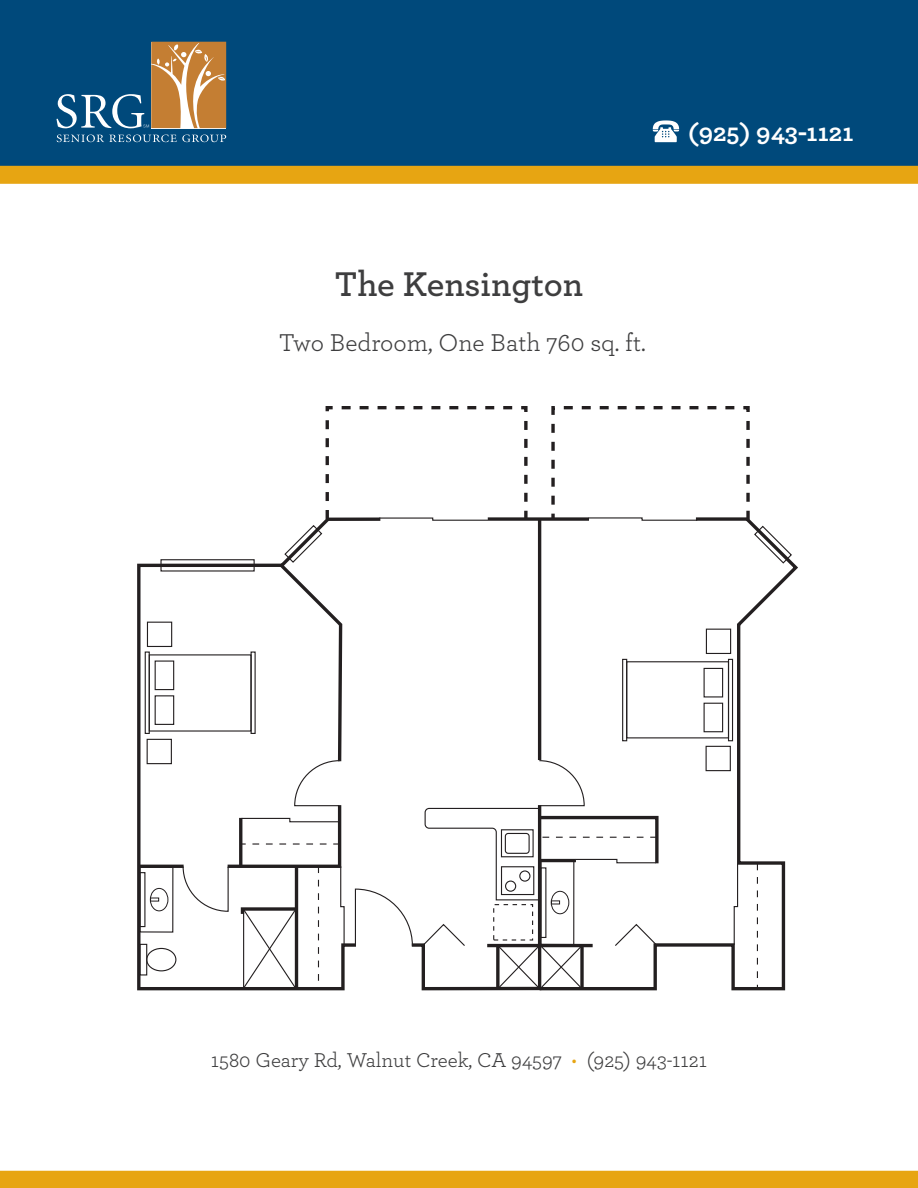
<style>
.page{position:relative;width:918px;height:1188px;background:#fff}
.page>*{position:absolute;margin:0;border:0;box-sizing:border-box;transform-origin:0 0}
.t1{font:600 36px "Archer";color:#3e3e3f}
.t2{font:25.5px "Archer";color:#3e3e3f}
.t3{font:700 25.5px "Archer";color:#fff}
.t4{font:21px "Archer";color:#3e3e3f}
.s1{color:#e7a512}
</style>
<div class="page">
<div style="left:0;top:0;width:918px;height:175px;background:#00497b"></div>
<div style="left:0;top:166px;width:918px;height:18px;background:#e7a512"></div>
<svg style="left:57px;top:135px;width:169px;height:7px"></svg>
<svg style="left:56px;top:42px;width:170px;height:86px"></svg>
<svg style="left:653px;top:120px;width:26px;height:22px"></svg>
<div style="left:0;top:1171px;width:918px;height:17px;background:#e7a512"></div>
<div style="left:551px;top:406px;width:199px;height:115px;border:3px dashed #231f20"></div>
<div style="left:326px;top:406px;width:202px;height:115px;border:3px dashed #231f20"></div>
<svg style="left:137px;top:516px;width:247px;height:475px"></svg>
<hr style="left:139px;top:865px;width:45px;height:3px;background:#231f20">
<svg style="left:182px;top:524px;width:163px;height:466px"></svg>
<hr style="left:295px;top:866px;width:3px;height:123px;background:#231f20">
<svg style="left:488px;top:517px;width:48px;height:4px"></svg>
<svg style="left:536px;top:516px;width:262px;height:475px"></svg>
<svg style="left:354px;top:760px;width:306px;height:231px"></svg>
<svg style="left:588px;top:517px;width:110px;height:4px"></svg>
<p class="t3" style="left:688px;top:112px;width:167px">(925) 943-1121</p>
<p class="t1" style="left:335px;top:257px;width:250px">The Kensington</p>
<p class="t2" style="left:279px;top:325px;width:369px">Two Bedroom, One Bath 760 sq. ft.</p>
<p class="t4" style="left:211px;top:1045px;width:498px">1580 Geary Rd, Walnut Creek, CA 94597 <span class="s1">•</span> (925) 943-1121</p>
</div>
